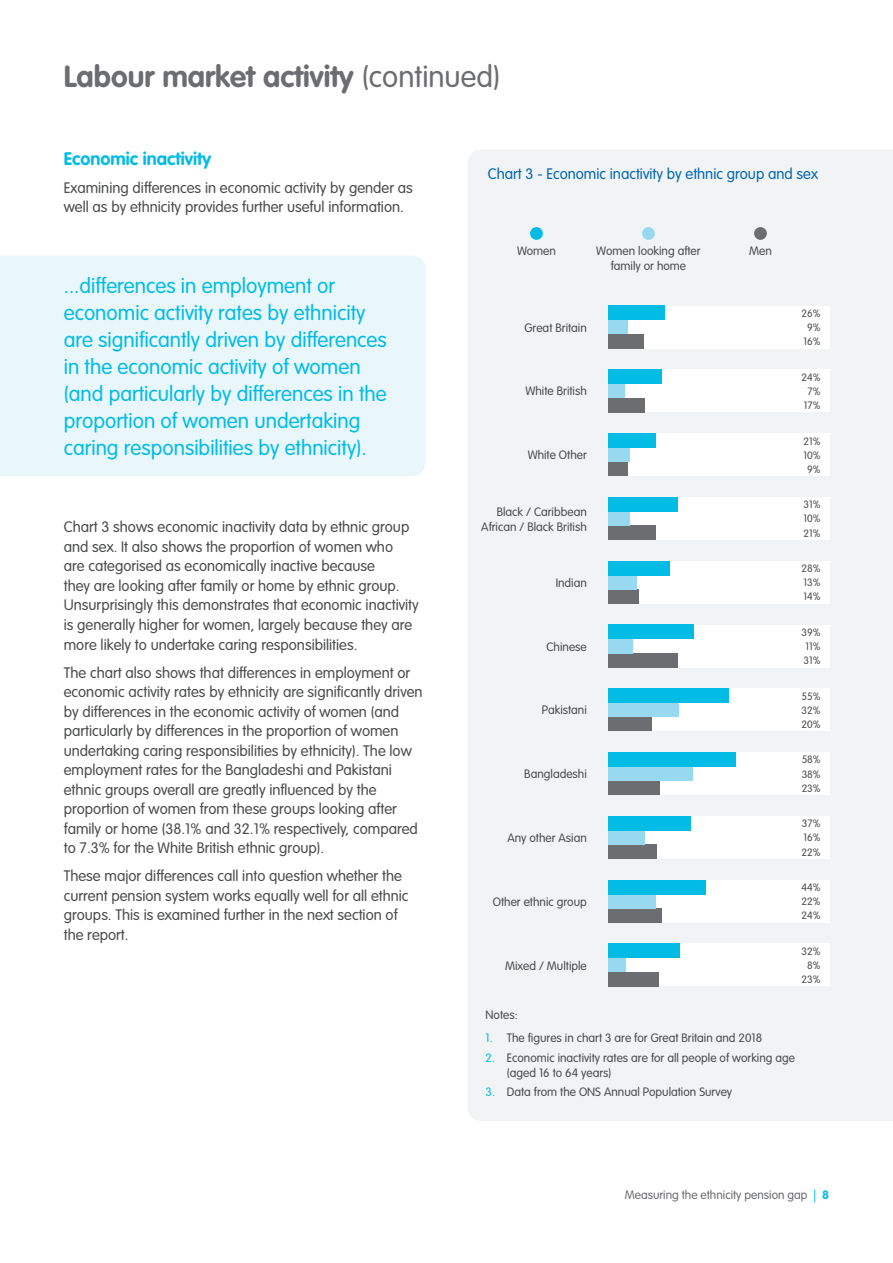
<style>
.page{position:relative;width:893px;height:1263px;background:#fff}
.page>*{position:absolute;margin:0;border:0;box-sizing:border-box;transform-origin:0 0}
.Main_Heading{font:700 30px "VAG Rounded Std";color:#6c6d70}
.Intro_Body_14_18{font:300 21px/27px "VAG Rounded Std";color:#02bce5}
.Sub-heading_1{font:700 18px "VAG Rounded Std";color:#02bce5}
.Body_10_13{font:300 15px/19.5px "VAG Rounded Std";color:#4b4c4d}
.Graphic_Header{font:300 15px "VAG Rounded Std";color:#0168b3}
.Body_10_13-2{font:300 12px/15px "VAG Rounded Std";color:#4b4c4d;text-align:right}
.t1{font:300 12px "VAG Rounded Std";color:#6c6d70}
.Body_10_13-3{font:300 10.5px "VAG Rounded Std";color:#4b4c4d}
.s1{font-weight:300}
.s2{color:#02bce5}
.s3{font-weight:700;color:#02bce5}
</style>
<div class="page">
<div style="left:468px;top:150px;width:425px;height:971px;background:#f2f3f4"></div>
<div style="left:608px;top:752px;width:221px;height:43px;background:#fff"></div>
<div style="left:608px;top:781px;width:51px;height:14px;background:#6c6d70"></div>
<div style="left:608px;top:766px;width:84px;height:15px;background:#96d9f0"></div>
<div style="left:608px;top:752px;width:128px;height:14px;background:#02bce5"></div>
<div style="left:608px;top:688px;width:221px;height:43px;background:#fff"></div>
<div style="left:608px;top:717px;width:43px;height:14px;background:#6c6d70"></div>
<div style="left:608px;top:703px;width:71px;height:14px;background:#96d9f0"></div>
<div style="left:608px;top:688px;width:121px;height:15px;background:#02bce5"></div>
<div style="left:608px;top:880px;width:221px;height:42px;background:#fff"></div>
<div style="left:608px;top:908px;width:54px;height:14px;background:#6c6d70"></div>
<div style="left:608px;top:894px;width:48px;height:14px;background:#96d9f0"></div>
<div style="left:608px;top:880px;width:97px;height:14px;background:#02bce5"></div>
<div style="left:608px;top:625px;width:221px;height:42px;background:#fff"></div>
<div style="left:608px;top:653px;width:69px;height:14px;background:#6c6d70"></div>
<div style="left:608px;top:639px;width:24px;height:14px;background:#96d9f0"></div>
<div style="left:608px;top:625px;width:85px;height:14px;background:#02bce5"></div>
<div style="left:608px;top:816px;width:221px;height:43px;background:#fff"></div>
<div style="left:608px;top:844px;width:49px;height:15px;background:#6c6d70"></div>
<div style="left:608px;top:830px;width:36px;height:14px;background:#96d9f0"></div>
<div style="left:608px;top:816px;width:83px;height:14px;background:#02bce5"></div>
<div style="left:608px;top:944px;width:221px;height:42px;background:#fff"></div>
<div style="left:608px;top:972px;width:51px;height:14px;background:#6c6d70"></div>
<div style="left:608px;top:958px;width:18px;height:14px;background:#96d9f0"></div>
<div style="left:608px;top:944px;width:72px;height:14px;background:#02bce5"></div>
<div style="left:608px;top:497px;width:221px;height:43px;background:#fff"></div>
<div style="left:608px;top:525px;width:47px;height:15px;background:#6c6d70"></div>
<div style="left:608px;top:511px;width:22px;height:14px;background:#96d9f0"></div>
<div style="left:608px;top:497px;width:69px;height:14px;background:#02bce5"></div>
<div style="left:608px;top:561px;width:221px;height:42px;background:#fff"></div>
<div style="left:608px;top:589px;width:30px;height:14px;background:#6c6d70"></div>
<div style="left:608px;top:575px;width:29px;height:14px;background:#96d9f0"></div>
<div style="left:608px;top:561px;width:62px;height:14px;background:#02bce5"></div>
<div style="left:608px;top:370px;width:221px;height:42px;background:#fff"></div>
<div style="left:608px;top:384px;width:16px;height:14px;background:#96d9f0"></div>
<div style="left:608px;top:398px;width:37px;height:14px;background:#6c6d70"></div>
<div style="left:608px;top:370px;width:54px;height:14px;background:#02bce5"></div>
<div style="left:608px;top:433px;width:221px;height:43px;background:#fff"></div>
<div style="left:608px;top:462px;width:19px;height:14px;background:#6c6d70"></div>
<div style="left:608px;top:448px;width:21px;height:14px;background:#96d9f0"></div>
<div style="left:608px;top:433px;width:47px;height:15px;background:#02bce5"></div>
<div style="left:608px;top:306px;width:221px;height:42px;background:#fff"></div>
<div style="left:608px;top:320px;width:20px;height:14px;background:#96d9f0"></div>
<div style="left:608px;top:334px;width:36px;height:14px;background:#6c6d70"></div>
<div style="left:608px;top:306px;width:57px;height:14px;background:#02bce5"></div>
<div style="left:530px;top:227px;width:13px;height:13px;background:#02bce5;border-radius:50%"></div>
<div style="left:642px;top:227px;width:13px;height:13px;background:#96d9f0;border-radius:50%"></div>
<div style="left:754px;top:227px;width:13px;height:13px;background:#6c6d70;border-radius:50%"></div>
<div style="left:0;top:256px;width:425px;height:220px;background:#e9f7fb"></div>
<p class="Main_Heading" style="left:64px;top:59px;width:438px">Labour market activity <span class="s1">(continued)</span></p>
<p class="Sub-heading_1" style="left:64px;top:148px;width:149px">Economic inactivity</p>
<p class="Body_10_13" style="left:64px;top:178px;width:351px">Examining differences in economic activity by gender as well as by ethnicity provides further useful information.</p>
<p class="Intro_Body_14_18" style="left:64px;top:272px;width:325px">...differences in employment or economic activity rates by ethnicity are significantly driven by differences in the economic activity of women (and particularly by differences in the proportion of women undertaking caring responsibilities by ethnicity).</p>
<p class="Body_10_13" style="left:64px;top:518px;width:356px">Chart 3 shows economic inactivity data by ethnic group and sex. It also shows the proportion of women who<br>are categorised as economically inactive because<br>they are looking after family or home by ethnic group.<br>Unsurprisingly this demonstrates that economic inactivity is generally higher for women, largely because they are more likely to undertake caring responsibilities.</p>
<p class="Body_10_13" style="left:64px;top:663px;width:360px">The chart also shows that differences in employment or economic activity rates by ethnicity are significantly driven by differences in the economic activity of women (and particularly by differences in the proportion of women undertaking caring responsibilities by ethnicity). The low employment rates for the Bangladeshi and Pakistani ethnic groups overall are greatly influenced by the proportion of women from these groups looking after family or home (38.1% and 32.1% respectively, compared to 7.3% for the White British ethnic group).</p>
<p class="Body_10_13" style="left:64px;top:866px;width:346px">These major differences call into question whether the current pension system works equally well for all ethnic groups. This is examined further in the next section of the report.</p>
<p class="Graphic_Header" style="left:488px;top:165px;width:332px">Chart 3 - Economic inactivity by ethnic group and sex</p>
<p class="Body_10_13-2" style="left:517px;top:244px;width:40px">Women</p>
<p class="Body_10_13-2" style="left:596px;top:244px;width:106px;text-align:center">Women looking after family or home</p>
<p class="Body_10_13-2" style="left:749px;top:244px;width:24px">Men</p>
<p class="Body_10_13-2" style="left:525px;top:320px;width:64px">Great Britain</p>
<p class="Body_10_13-2" style="left:525px;top:384px;width:63px">White British</p>
<p class="Body_10_13-2" style="left:528px;top:448px;width:61px">White Other</p>
<p class="Body_10_13-2" style="left:481px;top:504px;width:107px">Black / Caribbean<br>African / Black British</p>
<p class="Body_10_13-2" style="left:556px;top:576px;width:33px">Indian</p>
<p class="Body_10_13-2" style="left:546px;top:639px;width:42px">Chinese</p>
<p class="Body_10_13-2" style="left:542px;top:703px;width:46px">Pakistani</p>
<p class="Body_10_13-2" style="left:524px;top:767px;width:64px">Bangladeshi</p>
<p class="Body_10_13-2" style="left:507px;top:831px;width:81px">Any other Asian</p>
<p class="Body_10_13-2" style="left:493px;top:894px;width:95px">Other ethnic group</p>
<p class="Body_10_13-2" style="left:505px;top:958px;width:83px">Mixed / Multiple</p>
<p class="Body_10_13-3" style="left:801px;top:307px;width:21px">26%</p>
<p class="Body_10_13-3" style="left:807px;top:321px;width:15px">9%</p>
<p class="Body_10_13-3" style="left:803px;top:336px;width:19px">16%</p>
<p class="Body_10_13-3" style="left:801px;top:371px;width:21px">24%</p>
<p class="Body_10_13-3" style="left:807px;top:385px;width:15px">7%</p>
<p class="Body_10_13-3" style="left:804px;top:399px;width:18px">17%</p>
<p class="Body_10_13-3" style="left:803px;top:435px;width:19px">21%</p>
<p class="Body_10_13-3" style="left:803px;top:449px;width:19px">10%</p>
<p class="Body_10_13-3" style="left:807px;top:463px;width:15px">9%</p>
<p class="Body_10_13-3" style="left:803px;top:499px;width:19px">31%</p>
<p class="Body_10_13-3" style="left:803px;top:513px;width:19px">10%</p>
<p class="Body_10_13-3" style="left:803px;top:527px;width:19px">21%</p>
<p class="Body_10_13-3" style="left:801px;top:562px;width:21px">28%</p>
<p class="Body_10_13-3" style="left:803px;top:577px;width:19px">13%</p>
<p class="Body_10_13-3" style="left:803px;top:591px;width:19px">14%</p>
<p class="Body_10_13-3" style="left:801px;top:626px;width:21px">39%</p>
<p class="Body_10_13-3" style="left:805px;top:640px;width:17px">11%</p>
<p class="Body_10_13-3" style="left:803px;top:654px;width:19px">31%</p>
<p class="Body_10_13-3" style="left:801px;top:690px;width:21px">55%</p>
<p class="Body_10_13-3" style="left:801px;top:704px;width:21px">32%</p>
<p class="Body_10_13-3" style="left:801px;top:718px;width:21px">20%</p>
<p class="Body_10_13-3" style="left:802px;top:754px;width:21px">58%</p>
<p class="Body_10_13-3" style="left:802px;top:768px;width:21px">38%</p>
<p class="Body_10_13-3" style="left:802px;top:782px;width:21px">23%</p>
<p class="Body_10_13-3" style="left:802px;top:817px;width:20px">37%</p>
<p class="Body_10_13-3" style="left:803px;top:832px;width:19px">16%</p>
<p class="Body_10_13-3" style="left:801px;top:846px;width:21px">22%</p>
<p class="Body_10_13-3" style="left:801px;top:881px;width:21px">44%</p>
<p class="Body_10_13-3" style="left:801px;top:895px;width:21px">22%</p>
<p class="Body_10_13-3" style="left:801px;top:910px;width:21px">24%</p>
<p class="Body_10_13-3" style="left:801px;top:945px;width:21px">32%</p>
<p class="Body_10_13-3" style="left:807px;top:959px;width:15px">8%</p>
<p class="Body_10_13-3" style="left:801px;top:973px;width:21px">23%</p>
<p class="Body_10_13-2" style="left:486px;top:1007px;width:34px">Notes:</p>
<p class="Body_10_13-2" style="left:486px;top:1031px;width:278px"><span class="s2">1.</span> The figures in chart 3 are for Great Britain and 2018</p>
<p class="Body_10_13-2" style="left:507px;top:1050px;width:290px;text-align:left;text-indent:-21px"><span class="s2">2.</span> Economic inactivity rates are for all people of working age (aged 16 to 64 years)</p>
<p class="Body_10_13-2" style="left:486px;top:1084px;width:248px"><span class="s2">3.</span> Data from the ONS Annual Population Survey</p>
<p class="t1" style="left:625px;top:1188px;width:206px">Measuring the ethnicity pension gap <span class="s2">|</span> <span class="s3">8</span></p>
</div>
